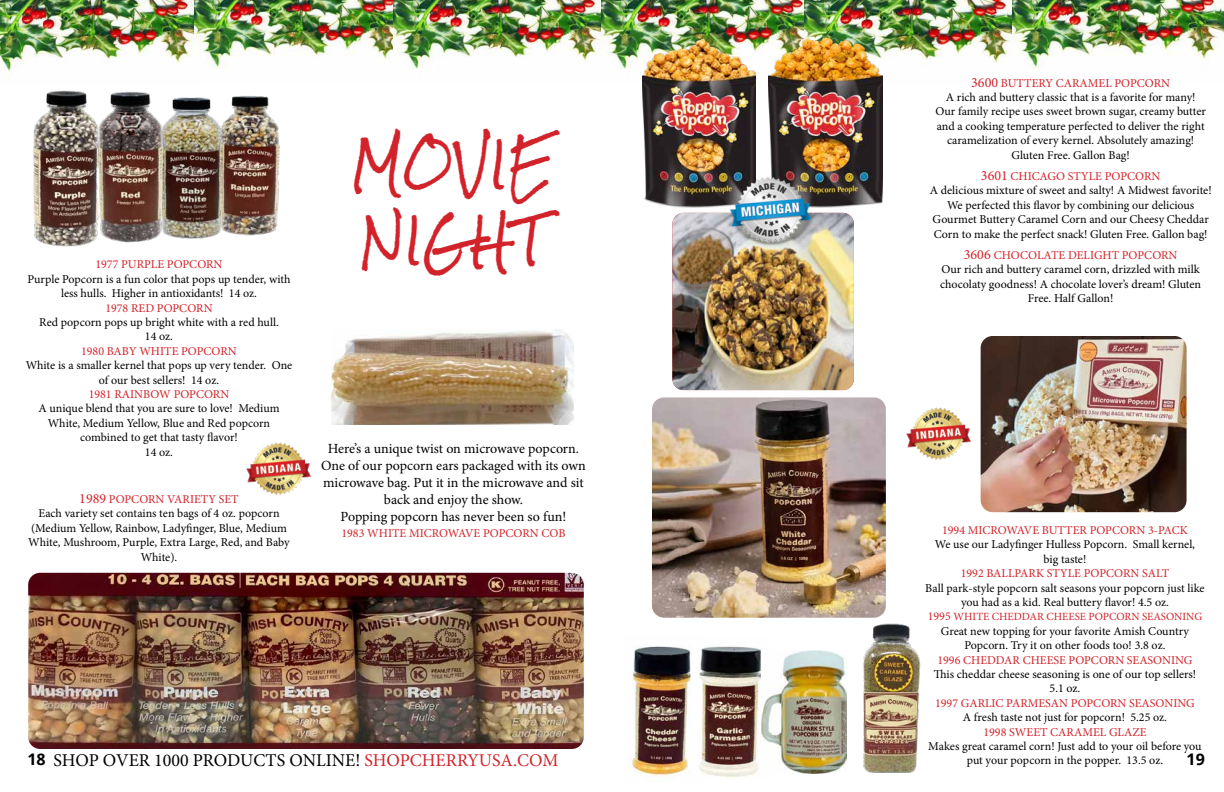
<style>
.page{position:relative;width:1224px;height:792px;background:#fff}
.page>*{position:absolute;margin:0;border:0;box-sizing:border-box;transform-origin:0 0}
.t1{font:48px/75.6px "Rock Salt Pro";color:#d2232a}
.t2{font:18px "Minion Pro";color:#000}
.t3{font:700 16px "Open Sans";color:#000}
.t4{font:14px/16.8px "Minion Pro";color:#000;text-align:center}
.t5{font:12px/14.4px "Minion Pro";color:#000;text-align:center}
.t6{font:12px "Minion Pro";color:#d2232a}
.t7{font:11px "Minion Pro";color:#d2232a}
.s1{font-size:14px;color:#d2232a}
.s2{color:#d2232a}
.s3{font-size:12px}
</style>
<div class="page">
<img style="left:0;top:0;width:194px;height:74px">
<img style="left:194px;top:0;width:200px;height:69px">
<img style="left:394px;top:0;width:208px;height:69px">
<img style="left:602px;top:0;width:202px;height:83px">
<img style="left:804px;top:0;width:208px;height:85px">
<img style="left:1012px;top:0;width:212px;height:69px">
<img style="left:246px;top:442px;width:65px;height:53px">
<img style="left:652px;top:397px;width:234px;height:221px">
<img style="left:632px;top:646px;width:59px;height:134px">
<img style="left:699px;top:646px;width:62px;height:132px">
<img style="left:863px;top:624px;width:58px;height:149px">
<img style="left:981px;top:336px;width:206px;height:176px">
<img style="left:28px;top:573px;width:556px;height:176px">
<img style="left:331px;top:330px;width:243px;height:94px">
<img style="left:643px;top:31px;width:113px;height:182px">
<img style="left:769px;top:31px;width:113px;height:182px">
<img style="left:672px;top:213px;width:182px;height:177px">
<img style="left:728px;top:174px;width:85px;height:71px">
<img style="left:906px;top:407px;width:65px;height:53px">
<img style="left:167px;top:97px;width:45px;height:142px">
<img style="left:212px;top:96px;width:68px;height:141px">
<img style="left:33px;top:90px;width:62px;height:157px">
<img style="left:95px;top:91px;width:72px;height:152px">
<img style="left:761px;top:651px;width:86px;height:123px">
<p class="t5" style="left:936px;top:76px;width:272px"><span class="s1">3600</span> <span class="s2">BUTTERY CARAMEL POPCORN<br></span>A rich and buttery classic that is a favorite for many!<br>Our family recipe uses sweet brown sugar, creamy butter and a cooking temperature perfected to deliver the right caramelization of every kernel. Absolutely amazing!<br>Gluten Free. Gallon Bag!</p>
<p class="t5" style="left:930px;top:169px;width:283px"><span class="s1">3601</span> <span class="s2">CHICAGO STYLE POPCORN<br></span>A delicious mixture of sweet and salty! A Midwest favorite!<br>We perfected this flavor by combining our delicious Gourmet Buttery Caramel Corn and our Cheesy Cheddar Corn to make the perfect snack! Gluten Free. Gallon bag!</p>
<p class="t5" style="left:940px;top:248px;width:262px"><span class="s1">3606</span> <span class="s2">CHOCOLATE DELIGHT POPCORN<br></span>Our rich and buttery caramel corn, drizzled with milk chocolaty goodness! A chocolate lover’s dream! Gluten Free. Half Gallon!</p>
<h1 class="t1" style="left:351px;top:130px;width:204px">MOVIE<br>NIGHT</h1>
<p class="t6" style="left:95px;top:257px;width:129px">1977 PURPLE POPCORN</p>
<p class="t5" style="left:27px;top:272px;width:265px">Purple Popcorn is a fun color that pops up tender, with less hulls. Higher in antioxidants! 14 oz.</p>
<p class="t6" style="left:105px;top:300px;width:109px">1978 RED POPCORN</p>
<p class="t5" style="left:39px;top:315px;width:241px">Red popcorn pops up bright white with a red hull.<br>14 oz.</p>
<p class="t6" style="left:81px;top:343px;width:157px">1980 BABY WHITE POPCORN</p>
<p class="t5" style="left:26px;top:358px;width:268px">White is a smaller kernel that pops up very tender. One of our best sellers! 14 oz.</p>
<p class="t6" style="left:89px;top:386px;width:142px">1981 RAINBOW POPCORN</p>
<p class="t5" style="left:38px;top:401px;width:243px">A unique blend that you are sure to love! Medium<br>White, Medium Yellow, Blue and Red popcorn combined to get that tasty flavor!<br>14 oz.</p>
<p class="t4" style="left:321px;top:441px;width:266px">Here’s a unique twist on microwave popcorn.<br>One of our popcorn ears packaged with its own microwave bag. Put it in the microwave and sit back and enjoy the show.<br>Popping popcorn has never been so fun!</p>
<p class="t6" style="left:341px;top:526px;width:226px">1983 WHITE MICROWAVE POPCORN COB</p>
<p class="t5" style="left:28px;top:492px;width:263px"><span class="s1">1989</span> <span class="s2">POPCORN VARIETY SET<br></span>Each variety set contains ten bags of 4 oz. popcorn (Medium Yellow, Rainbow, Ladyfinger, Blue, Medium White, Mushroom, Purple, Extra Large, Red, and Baby White).</p>
<p class="t6" style="left:942px;top:522px;width:247px">1994 MICROWAVE BUTTER POPCORN 3-PACK</p>
<p class="t5" style="left:935px;top:537px;width:262px">We use our Ladyfinger Hulless Popcorn. Small kernel, big taste!</p>
<p class="t6" style="left:961px;top:565px;width:210px">1992 BALLPARK STYLE POPCORN SALT</p>
<p class="t5" style="left:925px;top:581px;width:281px">Ball park-style popcorn salt seasons your popcorn just like you had as a kid. Real buttery flavor! 4.5 oz.</p>
<p class="t7" style="left:928px;top:610px;width:276px"><span class="s3">1995</span> WHITE CHEDDAR CHEESE POPCORN SEASONING</p>
<p class="t5" style="left:941px;top:624px;width:250px">Great new topping for your favorite Amish Country<br>Popcorn. Try it on other foods too! 3.8 oz.</p>
<p class="t6" style="left:937px;top:652px;width:257px">1996 CHEDDAR CHEESE POPCORN SEASONING</p>
<p class="t5" style="left:934px;top:667px;width:264px">This cheddar cheese seasoning is one of our top sellers!<br>5.1 oz.</p>
<p class="t6" style="left:935px;top:695px;width:261px">1997 GARLIC PARMESAN POPCORN SEASONING</p>
<p class="t5" style="left:963px;top:710px;width:206px">A fresh taste not just for popcorn! 5.25 oz.</p>
<p class="t6" style="left:983px;top:724px;width:165px">1998 SWEET CARAMEL GLAZE</p>
<p class="t5" style="left:928px;top:739px;width:275px">Makes great caramel corn! Just add to your oil before you put your popcorn in the popper. 13.5 oz.</p>
<h3 class="t3" style="left:27px;top:748px;width:20px">18</h3>
<h3 class="t3" style="left:1187px;top:748px;width:20px">19</h3>
<h2 class="t2" style="left:54px;top:748px;width:506px">SHOP OVER 1000 PRODUCTS ONLINE! <span class="s2">SHOPCHERRYUSA.COM</span></h2>
</div>
